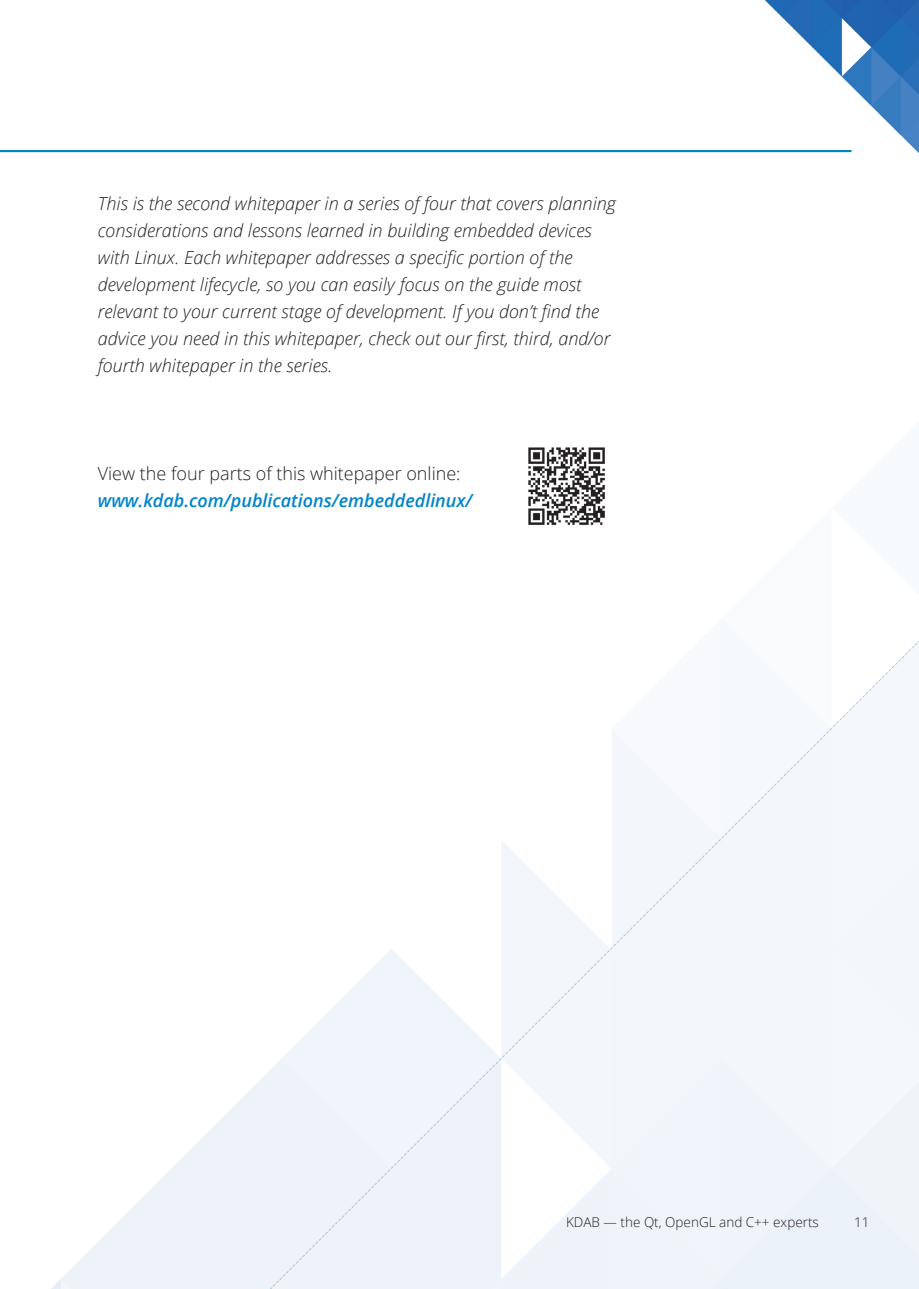
<style>
.page{position:relative;width:919px;height:1289px;background:#fff}
.page>*{position:absolute;margin:0;border:0;box-sizing:border-box;transform-origin:0 0}
.Body_Text{font:italic 300 18px/27px "Open Sans";color:#231f20}
.Body_Text-2{font:italic 600 18px/27px "Open Sans";color:#0084ca}
.t1{font:300 13.5px "Open Sans";color:#231f20}
.s1{font-weight:300;font-style:normal;color:#231f20}
</style>
<div class="page">
<img style="left:52px;top:642px;width:866px;height:646px">
<img style="left:738px;top:0;width:180px;height:153px">
<hr style="left:0;top:150px;width:851px;height:2px;background:#0084ca">
<img style="left:528px;top:447px;width:77px;height:78px">
<p class="Body_Text" style="left:98px;top:189px;width:519px">This is the second whitepaper in a series of four that covers planning considerations and lessons learned in building embedded devices with Linux. Each whitepaper addresses a specific portion of the development lifecycle, so you can easily focus on the guide most relevant to your current stage of development. If you don’t find the advice you need in this whitepaper, check out our first, third, and/or fourth whitepaper in the series.</p>
<p class="Body_Text-2" style="left:98px;top:459px;width:376px"><span class="s1">View the four parts of this whitepaper online: </span>www.kdab.com/publications/embeddedlinux/</p>
<p class="t1" style="left:566px;top:1212px;width:254px">KDAB — the Qt, OpenGL and C++ experts</p>
<p class="t1" style="left:853px;top:1212px;width:17px">11</p>
</div>
